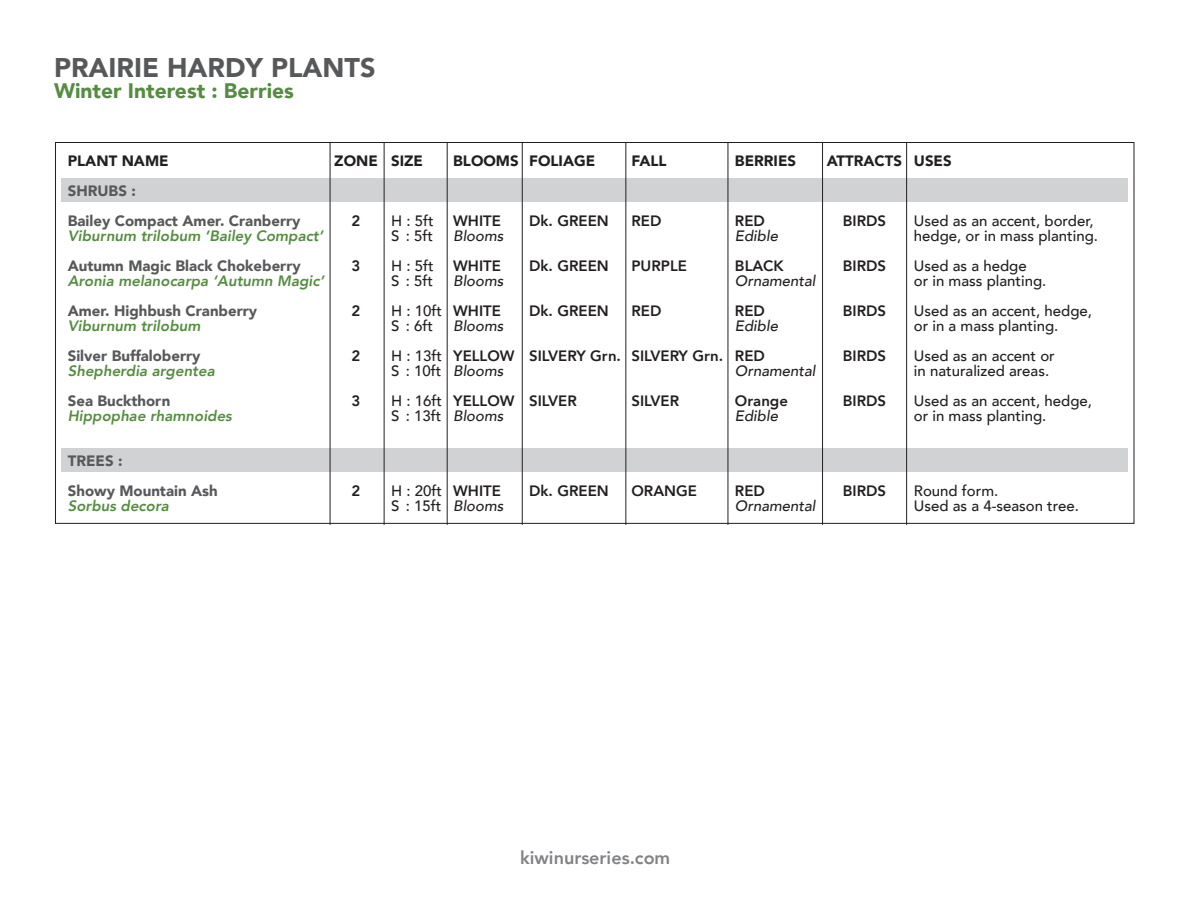
<style>
.page{position:relative;width:1188px;height:918px;background:#fff}
.page>*{position:absolute;margin:0;border:0;box-sizing:border-box;transform-origin:0 0}
.t1{font:900 27px "Avenir";color:#57585a}
.t2{font:900 21px "Avenir";color:#548d3f}
.t3{font:800 18px "Avenir";color:#808285}
.t4{font:500 15px/15px "Avenir";color:#231f20}
.t5{font:800 15px "Avenir";color:#231f20}
.t6{font:900 15px/30px "Avenir";color:#57585a}
.t7{font:italic 800 15px "Avenir";color:#548d3f}
.t8{font:italic 500 15px "Avenir";color:#231f20}
.t9{font:900 15px "Avenir";color:#231f20}
</style>
<div class="page">
<div style="left:62px;top:448px;width:1066px;height:24px;background:#d1d2d4"></div>
<div style="left:62px;top:178px;width:1066px;height:24px;background:#d1d2d4"></div>
<hr style="left:330px;top:142px;width:1px;height:383px;background:#231f20">
<hr style="left:384px;top:142px;width:1px;height:383px;background:#231f20">
<hr style="left:447px;top:142px;width:1px;height:383px;background:#231f20">
<hr style="left:522px;top:142px;width:1px;height:383px;background:#231f20">
<hr style="left:625px;top:142px;width:1px;height:383px;background:#231f20">
<hr style="left:728px;top:142px;width:1px;height:383px;background:#231f20">
<hr style="left:822px;top:142px;width:1px;height:383px;background:#231f20">
<hr style="left:906px;top:142px;width:1px;height:383px;background:#231f20">
<h1 class="t1" style="left:54px;top:44px;width:323px">PRAIRIE HARDY PLANTS</h1>
<h2 class="t2" style="left:54px;top:73px;width:241px">Winter Interest : Berries</h2>
<p class="t9" style="left:68px;top:148px;width:102px">PLANT NAME</p>
<p class="t6" style="left:68px;top:176px;width:234px">SHRUBS :<br>Bailey Compact Amer. Cranberry</p>
<p class="t7" style="left:68px;top:227px;width:257px">Viburnum trilobum ‘Bailey Compact’</p>
<p class="t6" style="left:68px;top:251px;width:235px">Autumn Magic Black Chokeberry</p>
<p class="t7" style="left:68px;top:272px;width:258px">Aronia melanocarpa ‘Autumn Magic’</p>
<p class="t6" style="left:68px;top:296px;width:191px">Amer. Highbush Cranberry</p>
<p class="t7" style="left:68px;top:317px;width:134px">Viburnum trilobum</p>
<p class="t6" style="left:68px;top:341px;width:134px">Silver Buffaloberry</p>
<p class="t7" style="left:68px;top:362px;width:148px">Shepherdia argentea</p>
<p class="t6" style="left:68px;top:386px;width:104px">Sea Buckthorn</p>
<p class="t7" style="left:68px;top:407px;width:166px">Hippophae rhamnoides</p>
<p class="t6" style="left:68px;top:446px;width:151px">TREES :<br>Showy Mountain Ash</p>
<p class="t7" style="left:68px;top:497px;width:103px">Sorbus decora</p>
<p class="t9" style="left:334px;top:148px;width:45px">ZONE</p>
<p class="t5" style="left:352px;top:209px;width:10px">2</p>
<p class="t5" style="left:352px;top:254px;width:10px">3</p>
<p class="t5" style="left:352px;top:299px;width:10px">2</p>
<p class="t5" style="left:352px;top:344px;width:10px">2</p>
<p class="t5" style="left:352px;top:389px;width:10px">3</p>
<p class="t5" style="left:352px;top:479px;width:10px">2</p>
<p class="t9" style="left:391px;top:148px;width:33px">SIZE</p>
<p class="t9" style="left:453px;top:148px;width:67px">BLOOMS</p>
<p class="t9" style="left:529px;top:148px;width:68px">FOLIAGE</p>
<p class="t9" style="left:631px;top:148px;width:37px">FALL</p>
<p class="t9" style="left:735px;top:148px;width:63px">BERRIES</p>
<p class="t9" style="left:827px;top:148px;width:77px">ATTRACTS</p>
<p class="t9" style="left:914px;top:148px;width:39px">USES</p>
<p class="t4" style="left:391px;top:213px;width:44px">H : 5ft<br>S : 5ft</p>
<p class="t4" style="left:391px;top:258px;width:44px">H : 5ft<br>S : 5ft</p>
<p class="t4" style="left:391px;top:303px;width:52px">H : 10ft<br>S : 6ft</p>
<p class="t4" style="left:391px;top:348px;width:52px">H : 13ft<br>S : 10ft</p>
<p class="t4" style="left:391px;top:393px;width:52px">H : 16ft<br>S : 13ft</p>
<p class="t5" style="left:453px;top:209px;width:49px">WHITE</p>
<p class="t8" style="left:453px;top:227px;width:52px">Blooms</p>
<p class="t5" style="left:453px;top:254px;width:49px">WHITE</p>
<p class="t8" style="left:453px;top:272px;width:52px">Blooms</p>
<p class="t5" style="left:453px;top:299px;width:49px">WHITE</p>
<p class="t8" style="left:453px;top:317px;width:52px">Blooms</p>
<p class="t5" style="left:453px;top:344px;width:63px">YELLOW</p>
<p class="t8" style="left:453px;top:362px;width:52px">Blooms</p>
<p class="t5" style="left:453px;top:389px;width:63px">YELLOW</p>
<p class="t8" style="left:453px;top:407px;width:52px">Blooms</p>
<p class="t5" style="left:529px;top:209px;width:81px">Dk. GREEN</p>
<p class="t5" style="left:529px;top:254px;width:81px">Dk. GREEN</p>
<p class="t5" style="left:529px;top:299px;width:81px">Dk. GREEN</p>
<p class="t5" style="left:529px;top:344px;width:93px">SILVERY Grn.</p>
<p class="t5" style="left:529px;top:389px;width:49px">SILVER</p>
<p class="t5" style="left:631px;top:209px;width:31px">RED</p>
<p class="t5" style="left:631px;top:254px;width:57px">PURPLE</p>
<p class="t5" style="left:631px;top:299px;width:31px">RED</p>
<p class="t5" style="left:631px;top:344px;width:93px">SILVERY Grn.</p>
<p class="t5" style="left:631px;top:389px;width:49px">SILVER</p>
<p class="t5" style="left:735px;top:209px;width:31px">RED</p>
<p class="t8" style="left:735px;top:227px;width:45px">Edible</p>
<p class="t5" style="left:735px;top:254px;width:50px">BLACK</p>
<p class="t8" style="left:735px;top:272px;width:82px">Ornamental</p>
<p class="t5" style="left:735px;top:299px;width:31px">RED</p>
<p class="t8" style="left:735px;top:317px;width:45px">Edible</p>
<p class="t5" style="left:735px;top:344px;width:31px">RED</p>
<p class="t8" style="left:735px;top:362px;width:82px">Ornamental</p>
<p class="t5" style="left:735px;top:389px;width:55px">Orange</p>
<p class="t8" style="left:735px;top:407px;width:45px">Edible</p>
<p class="t5" style="left:843px;top:209px;width:45px">BIRDS</p>
<p class="t5" style="left:843px;top:254px;width:45px">BIRDS</p>
<p class="t5" style="left:843px;top:299px;width:45px">BIRDS</p>
<p class="t5" style="left:843px;top:344px;width:45px">BIRDS</p>
<p class="t5" style="left:843px;top:389px;width:45px">BIRDS</p>
<p class="t4" style="left:914px;top:213px;width:186px">Used as an accent, border, hedge, or in mass planting.</p>
<p class="t4" style="left:914px;top:258px;width:134px">Used as a hedge<br>or in mass planting.</p>
<p class="t4" style="left:914px;top:303px;width:180px">Used as an accent, hedge, or in a mass planting.</p>
<p class="t4" style="left:914px;top:348px;width:142px">Used as an accent or in naturalized areas.</p>
<p class="t4" style="left:914px;top:393px;width:180px">Used as an accent, hedge, or in mass planting.</p>
<p class="t4" style="left:391px;top:483px;width:52px">H : 20ft<br>S : 15ft</p>
<p class="t5" style="left:453px;top:479px;width:49px">WHITE</p>
<p class="t8" style="left:453px;top:497px;width:52px">Blooms</p>
<p class="t5" style="left:529px;top:479px;width:81px">Dk. GREEN</p>
<p class="t5" style="left:631px;top:479px;width:67px">ORANGE</p>
<p class="t5" style="left:735px;top:479px;width:31px">RED</p>
<p class="t8" style="left:735px;top:497px;width:82px">Ornamental</p>
<p class="t5" style="left:843px;top:479px;width:45px">BIRDS</p>
<p class="t4" style="left:914px;top:483px;width:167px">Round form.<br>Used as a 4-season tree.</p>
<p class="t3" style="left:520px;top:844px;width:151px">kiwinurseries.com</p>
</div>
